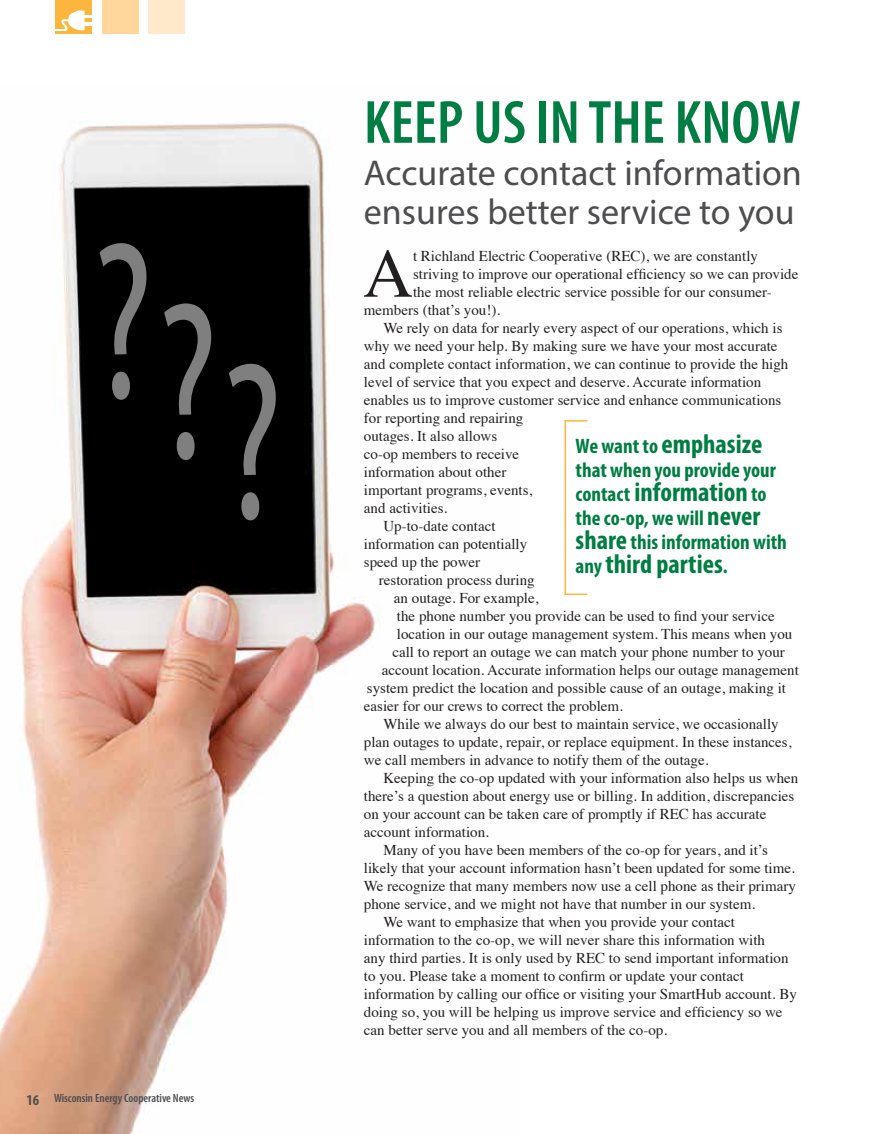
<style>
.page{position:relative;width:891px;height:1134px;background:#fff}
.page>*{position:absolute;margin:0;border:0;box-sizing:border-box;transform-origin:0 0}
.t1{font:69.45px "Times";color:#231f20}
.t2{font:600 condensed 61.5px "Myriad Pro";color:#007d43}
.t3{font:36px/39px "Myriad Pro";color:#4d4d4f}
.t4{font:700 condensed 27px "Myriad Pro";color:#007d43}
.t5{font:700 condensed 21px/24px "Myriad Pro";color:#007d43}
.t6{font:15px "Times";color:#231f20}
.t7{font:600 condensed 12px "Myriad Pro";color:#4d4d4f}
.s1{font-weight:700;font-size:15px}
.s2{font-size:21px}
.s3{font-size:27px}
</style>
<div class="page">
<img style="left:0;top:123px;width:378px;height:1011px">
<div style="left:56px;top:0;width:36px;height:34px;background:#fcb53d"></div>
<div style="left:102px;top:0;width:37px;height:34px;background:#ffd79c"></div>
<div style="left:148px;top:0;width:37px;height:34px;background:#ffe9ca"></div>
<svg style="left:56px;top:11px;width:36px;height:20px"></svg>
<hr style="left:565px;top:420px;width:1px;height:175px;background:#fcb53d">
<hr style="left:565px;top:420px;width:22px;height:2px;background:#fcb53d">
<svg style="left:566px;top:594px;width:21px;height:1px"></svg>
<div style="left:99px;top:243px;width:179px;height:278px;background:#000"></div>
<p class="t7" style="left:27px;top:1091px;width:169px"><span class="s1">16</span> Wisconsin Energy Cooperative News</p>
<h2 class="t2" style="left:364px;top:84px;width:439px">KEEP US IN THE KNOW</h2>
<h3 class="t3" style="left:364px;top:153px;width:440px">Accurate contact information ensures better service to you</h3>
<h1 class="t1" style="left:363px;top:208px;width:52px">A</h1>
<p class="t6" style="left:413px;top:242px;width:346px">t Richland Electric Cooperative (REC), we are constantly</p>
<p class="t6" style="left:413px;top:260px;width:387px">striving to improve our operational efficiency so we can provide</p>
<p class="t6" style="left:413px;top:278px;width:360px">the most reliable electric service possible for our consumer-</p>
<p class="t6" style="left:364px;top:296px;width:138px">members (that’s you!).</p>
<p class="t6" style="left:383px;top:314px;width:401px">We rely on data for nearly every aspect of our operations, which is</p>
<p class="t6" style="left:364px;top:332px;width:415px">why we need your help. By making sure we have your most accurate</p>
<p class="t6" style="left:364px;top:350px;width:426px">and complete contact information, we can continue to provide the high</p>
<p class="t6" style="left:364px;top:368px;width:399px">level of service that you expect and deserve. Accurate information</p>
<p class="t6" style="left:364px;top:386px;width:419px">enables us to improve customer service and enhance communications</p>
<p class="t6" style="left:364px;top:404px;width:161px">for reporting and repairing</p>
<p class="t6" style="left:364px;top:422px;width:135px">outages. It also allows</p>
<p class="t6" style="left:364px;top:440px;width:157px">co-op members to receive</p>
<p class="t6" style="left:364px;top:458px;width:144px">information about other</p>
<p class="t6" style="left:364px;top:476px;width:170px">important programs, events,</p>
<p class="t6" style="left:364px;top:494px;width:85px">and activities.</p>
<p class="t6" style="left:383px;top:512px;width:114px">Up-to-date contact</p>
<p class="t6" style="left:364px;top:530px;width:165px">information can potentially</p>
<p class="t6" style="left:364px;top:548px;width:118px">speed up the power</p>
<p class="t6" style="left:379px;top:566px;width:157px">restoration process during</p>
<p class="t6" style="left:394px;top:584px;width:146px">an outage. For example,</p>
<p class="t6" style="left:397px;top:602px;width:379px">the phone number you provide can be used to find your service</p>
<p class="t6" style="left:397px;top:620px;width:397px">location in our outage management system. This means when you</p>
<p class="t6" style="left:392px;top:638px;width:394px">call to report an outage we can match your phone number to your</p>
<p class="t6" style="left:382px;top:656px;width:419px">account location. Accurate information helps our outage management</p>
<p class="t6" style="left:367px;top:674px;width:421px">system predict the location and possible cause of an outage, making it</p>
<p class="t6" style="left:364px;top:692px;width:261px">easier for our crews to correct the problem.</p>
<p class="t6" style="left:383px;top:710px;width:397px">While we always do our best to maintain service, we occasionally</p>
<p class="t6" style="left:364px;top:728px;width:429px">plan outages to update, repair, or replace equipment. In these instances,</p>
<p class="t6" style="left:364px;top:746px;width:346px">we call members in advance to notify them of the outage.</p>
<p class="t6" style="left:383px;top:764px;width:416px">Keeping the co-op updated with your information also helps us when</p>
<p class="t6" style="left:364px;top:782px;width:432px">there’s a question about energy use or billing. In addition, discrepancies</p>
<p class="t6" style="left:364px;top:800px;width:404px">on your account can be taken care of promptly if REC has accurate</p>
<p class="t6" style="left:364px;top:818px;width:126px">account information.</p>
<p class="t6" style="left:383px;top:836px;width:386px">Many of you have been members of the co-op for years, and it’s</p>
<p class="t6" style="left:364px;top:854px;width:432px">likely that your account information hasn’t been updated for some time.</p>
<p class="t6" style="left:364px;top:872px;width:434px">We recognize that many members now use a cell phone as their primary</p>
<p class="t6" style="left:364px;top:890px;width:393px">phone service, and we might not have that number in our system.</p>
<p class="t6" style="left:383px;top:908px;width:353px">We want to emphasize that when you provide your contact</p>
<p class="t6" style="left:364px;top:926px;width:403px">information to the co-op, we will never share this information with</p>
<p class="t6" style="left:364px;top:944px;width:426px">any third parties. It is only used by REC to send important information</p>
<p class="t6" style="left:364px;top:962px;width:381px">to you. Please take a moment to confirm or update your contact</p>
<p class="t6" style="left:364px;top:980px;width:434px">information by calling our office or visiting your SmartHub account. By</p>
<p class="t6" style="left:364px;top:998px;width:420px">doing so, you will be helping us improve service and efficiency so we</p>
<p class="t6" style="left:364px;top:1016px;width:305px">can better serve you and all members of the co-op.</p>
<h3 class="t4" style="left:576px;top:427px;width:188px"><span class="s2">We want to</span> emphasize</h3>
<h3 class="t5" style="left:576px;top:458px;width:202px">that when you provide your</h3>
<h3 class="t4" style="left:576px;top:475px;width:193px"><span class="s2">contact</span> information <span class="s2">to</span></h3>
<h3 class="t5" style="left:576px;top:506px;width:213px">the co-op, we will <span class="s3">never share</span> this information with</h3>
<h3 class="t4" style="left:576px;top:547px;width:154px"><span class="s2">any</span> third parties<span class="s2">.</span></h3>
</div>
